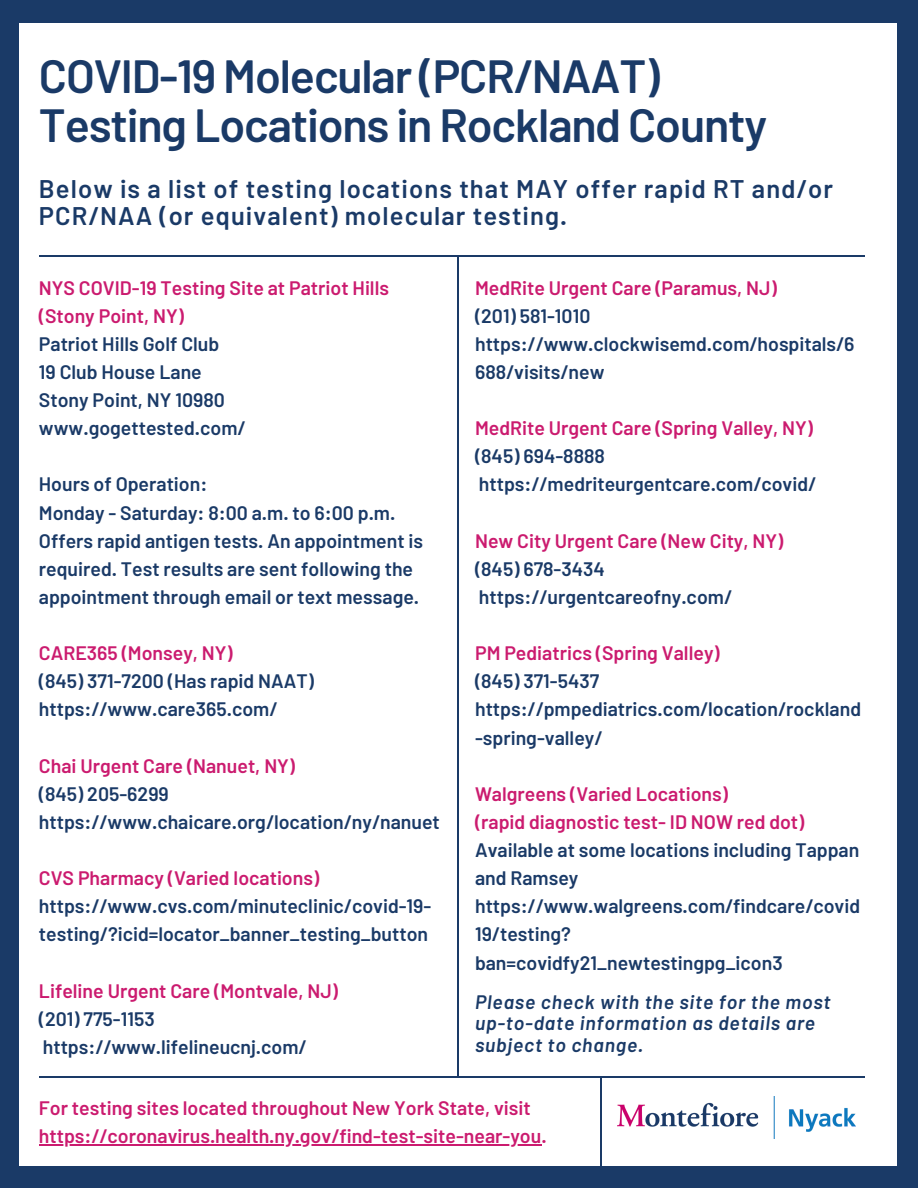
<style>
.page{position:relative;width:918px;height:1188px;background:#1a3a67}
.page>*{position:absolute;margin:0;border:0;box-sizing:border-box;transform-origin:0 0}
.t1{font:600 46.5px "Barlow";letter-spacing:-.025em;color:#1a3a67}
.t2{font:600 25.5px/27px "Barlow";letter-spacing:.045em;color:#1a3a67}
.t3{font:600 19.5px/28.2px "Barlow";color:#1a3a67}
.t4{font:600 19.5px/28.2px "Barlow";color:#cb1b6f}
.t5{font:italic 600 19.5px/21.3px "Barlow";letter-spacing:.045em;color:#1a3a67}
</style>
<div class="page">
<div style="left:19px;top:23px;width:878px;height:1143px;background:#fff"></div>
<hr style="left:458px;top:257px;width:1px;height:821px;background:#1a3a67">
<hr style="left:39px;top:255px;width:826px;height:2px;background:#1a3a67">
<hr style="left:39px;top:1076px;width:826px;height:1px;background:#1a3a67">
<hr style="left:600px;top:1077px;width:2px;height:89px;background:#1a3a67">
<img style="left:618px;top:1096px;width:237px;height:43px">
<hr style="left:39px;top:1144px;width:502px;height:1px;background:#cb1b6f">
<p class="t1" style="left:39px;top:47px;width:622px">COVID-19 Molecular (PCR/NAAT)</p>
<p class="t1" style="left:39px;top:95px;width:730px">Testing Locations in Rockland County</p>
<p class="t2" style="left:39px;top:174px;width:796px">Below is a list of testing locations that MAY offer rapid RT and/or<br>PCR/NAA (or equivalent) molecular testing.</p>
<p class="t4" style="left:39px;top:273px;width:352px">NYS COVID-19 Testing Site at Patriot Hills (Stony Point, NY)</p>
<p class="t3" style="left:39px;top:329px;width:182px">Patriot Hills Golf Club</p>
<p class="t3" style="left:39px;top:357px;width:164px">19 Club House Lane</p>
<p class="t3" style="left:39px;top:385px;width:188px">Stony Point, NY 10980</p>
<p class="t3" style="left:39px;top:413px;width:208px">www.gogettested.com/</p>
<p class="t3" style="left:39px;top:470px;width:170px">Hours of Operation:</p>
<p class="t3" style="left:39px;top:498px;width:358px">Monday - Saturday: 8:00 a.m. to 6:00 p.m.</p>
<p class="t3" style="left:39px;top:526px;width:386px">Offers rapid antigen tests. An appointment is required. Test results are sent following the appointment through email or text message.</p>
<p class="t4" style="left:39px;top:638px;width:195px">CARE365 (Monsey, NY)</p>
<p class="t3" style="left:39px;top:666px;width:276px">(845) 371-7200 (Has rapid NAAT)</p>
<p class="t3" style="left:39px;top:695px;width:240px">https://www.care365.com/</p>
<p class="t4" style="left:39px;top:751px;width:258px">Chai Urgent Care (Nanuet, NY)</p>
<p class="t3" style="left:39px;top:779px;width:131px">(845) 205-6299</p>
<p class="t3" style="left:39px;top:807px;width:403px">https://www.chaicare.org/location/ny/nanuet</p>
<p class="t4" style="left:39px;top:863px;width:282px">CVS Pharmacy (Varied locations)</p>
<p class="t3" style="left:39px;top:891px;width:394px">https://www.cvs.com/minuteclinic/covid-19- testing/?icid=locator_banner_testing_button</p>
<p class="t4" style="left:39px;top:976px;width:301px">Lifeline Urgent Care (Montvale, NJ)</p>
<p class="t3" style="left:39px;top:1004px;width:117px">(201) 775-1153</p>
<p class="t3" style="left:43px;top:1032px;width:265px">https://www.lifelineucnj.com/</p>
<p class="t4" style="left:475px;top:273px;width:303px">MedRite Urgent Care (Paramus, NJ)</p>
<p class="t3" style="left:475px;top:301px;width:117px">(201) 581-1010</p>
<p class="t3" style="left:475px;top:329px;width:381px">https://www.clockwisemd.com/hospitals/6<br>688/visits/new</p>
<p class="t4" style="left:475px;top:413px;width:339px">MedRite Urgent Care (Spring Valley, NY)</p>
<p class="t3" style="left:475px;top:441px;width:131px">(845) 694-8888</p>
<p class="t3" style="left:479px;top:470px;width:339px">https://medriteurgentcare.com/covid/</p>
<p class="t4" style="left:475px;top:526px;width:310px">New City Urgent Care (New City, NY)</p>
<p class="t3" style="left:475px;top:554px;width:132px">(845) 678-3434</p>
<p class="t3" style="left:479px;top:582px;width:255px">https://urgentcareofny.com/</p>
<p class="t4" style="left:475px;top:638px;width:246px">PM Pediatrics (Spring Valley)</p>
<p class="t3" style="left:475px;top:666px;width:126px">(845) 371-5437</p>
<p class="t3" style="left:475px;top:695px;width:388px">https://pmpediatrics.com/location/rockland -spring-valley/</p>
<p class="t4" style="left:475px;top:779px;width:254px">Walgreens (Varied Locations)</p>
<p class="t4" style="left:475px;top:807px;width:331px">(rapid diagnostic test- ID NOW red dot)</p>
<p class="t3" style="left:475px;top:835px;width:386px">Available at some locations including Tappan and Ramsey</p>
<p class="t3" style="left:475px;top:891px;width:387px">https://www.walgreens.com/findcare/covid<br>19/testing? ban=covidfy21_newtestingpg_icon3</p>
<p class="t5" style="left:475px;top:990px;width:357px">Please check with the site for the most up-to-date information as details are subject to change.</p>
<p class="t4" style="left:39px;top:1093px;width:509px">For testing sites located throughout New York State, visit https://coronavirus.health.ny.gov/find-test-site-near-you.</p>
</div>
